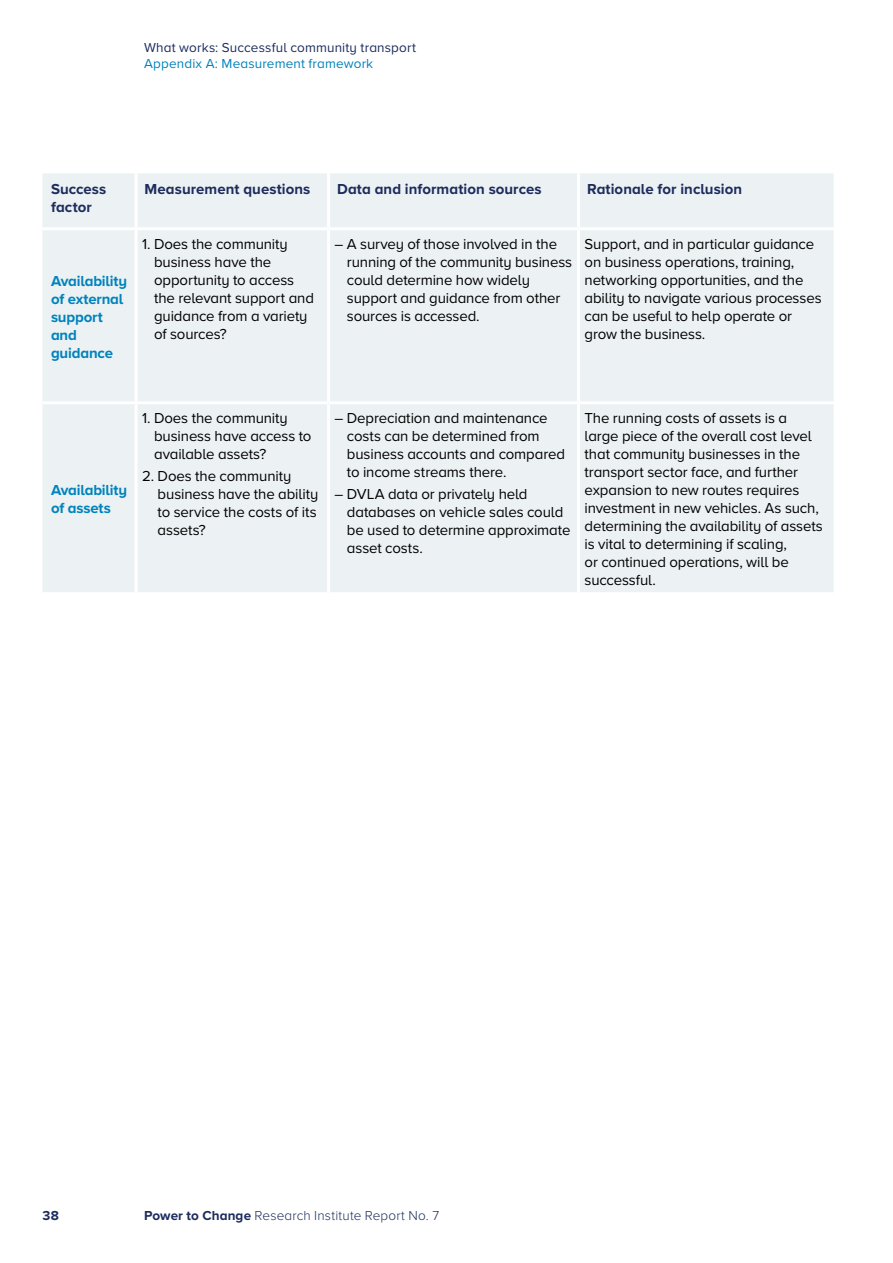
<style>
.page{position:relative;width:893px;height:1263px;background:#fff}
.page>*{position:absolute;margin:0;border:0;box-sizing:border-box;transform-origin:0 0}
.t1{font:15px/18px "Proxima Nova A";letter-spacing:-.01em;color:#000}
.t2{font:700 15px/18px "Proxima Nova A";letter-spacing:.005em;color:#1c2c5d}
.t3{font:700 15px/18px "Proxima Nova A";letter-spacing:-.01em;color:#0083bb}
.t4{font:300 13.5px "Proxima Nova A";letter-spacing:.01em;color:#1c2c5d}
.t5{font:13.5px "Proxima Nova A";letter-spacing:.015em;color:#1c2c5d}
.t6{font:13.5px "Proxima Nova A";letter-spacing:.01em;color:#0083bb}
.t7{font:700 13.5px "Proxima Nova A";color:#1c2c5d}
.s1{font-weight:700}
</style>
<div class="page">
<div style="left:43px;top:173px;width:791px;height:419px;background:#ecf1f4"></div>
<hr style="left:135px;top:173px;width:3px;height:54px;background:#fff">
<hr style="left:327px;top:173px;width:3px;height:54px;background:#fff">
<hr style="left:577px;top:173px;width:3px;height:54px;background:#fff">
<hr style="left:135px;top:230px;width:3px;height:171px;background:#fff">
<hr style="left:327px;top:230px;width:3px;height:171px;background:#fff">
<hr style="left:577px;top:230px;width:3px;height:171px;background:#fff">
<hr style="left:43px;top:401px;width:93px;height:3px;background:#fff">
<hr style="left:136px;top:401px;width:193px;height:3px;background:#fff">
<hr style="left:135px;top:404px;width:3px;height:188px;background:#fff">
<hr style="left:329px;top:401px;width:249px;height:3px;background:#fff">
<hr style="left:327px;top:404px;width:3px;height:188px;background:#fff">
<hr style="left:578px;top:401px;width:256px;height:3px;background:#fff">
<hr style="left:577px;top:404px;width:3px;height:188px;background:#fff">
<hr style="left:43px;top:227px;width:93px;height:3px;background:#fff">
<hr style="left:136px;top:227px;width:193px;height:3px;background:#fff">
<hr style="left:329px;top:227px;width:249px;height:3px;background:#fff">
<hr style="left:578px;top:227px;width:256px;height:3px;background:#fff">
<p class="t5" style="left:144px;top:37px;width:274px">What works: Successful community transport</p>
<p class="t6" style="left:144px;top:53px;width:231px">Appendix A: Measurement framework</p>
<p class="t2" style="left:51px;top:179px;width:57px">Success factor</p>
<p class="t2" style="left:145px;top:179px;width:167px">Measurement questions</p>
<p class="t2" style="left:337px;top:179px;width:206px">Data and information sources</p>
<p class="t2" style="left:587px;top:179px;width:157px">Rationale for inclusion</p>
<p class="t3" style="left:51px;top:271px;width:78px">Availability of external support and guidance</p>
<p class="t1" style="left:154px;top:235px;width:161px;text-indent:-12px">1. Does the community business have the opportunity to access the relevant support and guidance from a variety of sources?</p>
<p class="t1" style="left:347px;top:235px;width:227px;text-indent:-12px">– A survey of those involved in the running of the community business could determine how widely support and guidance from other sources is accessed.</p>
<p class="t1" style="left:584px;top:235px;width:239px">Support, and in particular guidance on business operations, training, networking opportunities, and the ability to navigate various processes can be useful to help operate or grow the business.</p>
<p class="t3" style="left:51px;top:481px;width:78px">Availability of assets</p>
<p class="t1" style="left:154px;top:409px;width:159px;text-indent:-12px">1. Does the community business have access to available assets?</p>
<p class="t1" style="left:158px;top:467px;width:162px;text-indent:-16px">2. Does the community business have the ability to service the costs of its assets?</p>
<p class="t1" style="left:347px;top:409px;width:220px;text-indent:-12px">– Depreciation and maintenance costs can be determined from business accounts and compared to income streams there.</p>
<p class="t1" style="left:347px;top:485px;width:225px;text-indent:-12px">– DVLA data or privately held databases on vehicle sales could be used to determine approximate asset costs.</p>
<p class="t1" style="left:584px;top:409px;width:240px">The running costs of assets is a large piece of the overall cost level that community businesses in the transport sector face, and further expansion to new routes requires investment in new vehicles. As such, determining the availability of assets is vital to determining if scaling,<br>or continued operations, will be successful.</p>
<p class="t7" style="left:43px;top:1206px;width:18px">38</p>
<p class="t4" style="left:144px;top:1206px;width:297px"><span class="s1">Power to Change</span> Research Institute Report No. 7</p>
</div>
